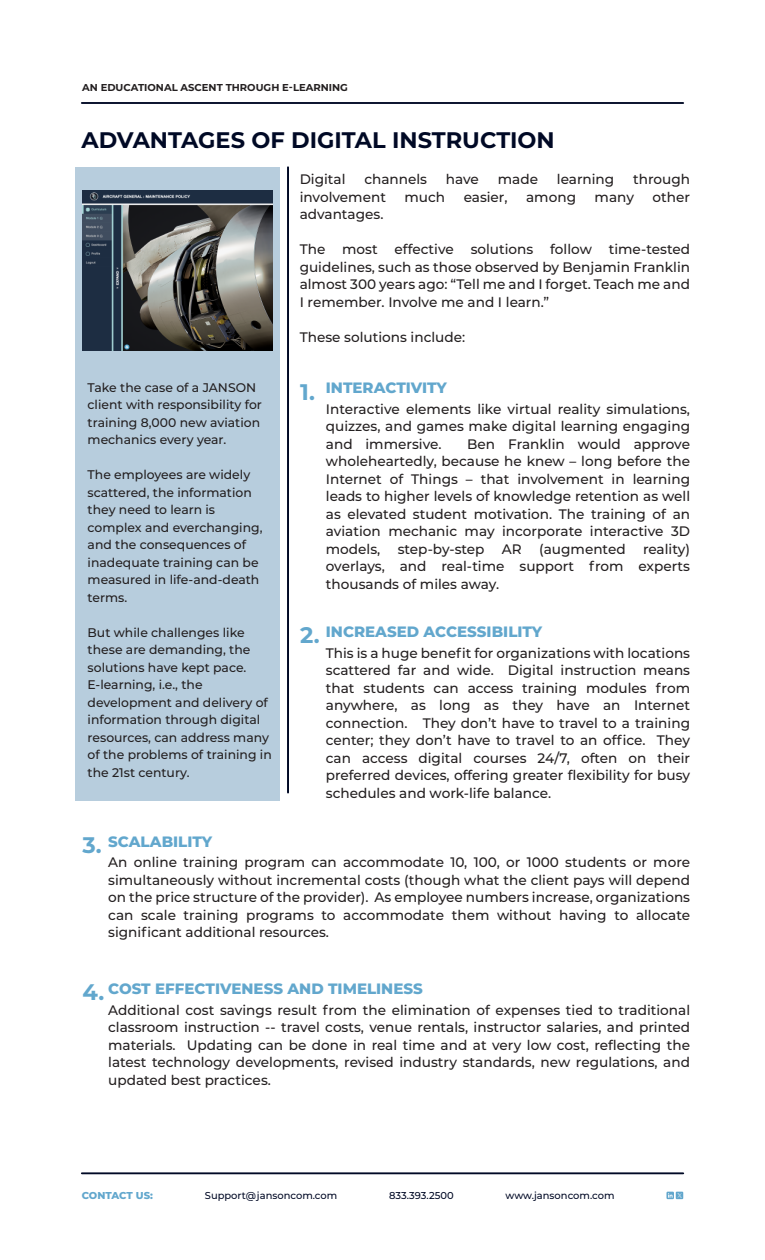
<style>
.page{position:relative;width:765px;height:1260px;background:#fff}
.page>*{position:absolute;margin:0;border:0;box-sizing:border-box;transform-origin:0 0}
.t1{font:700 22.5px "Montserrat";color:#000925}
.t2{font:800 15px "Montserrat";color:#62a7cd}
.t3{font:500 13.75px/17.5px "Montserrat";color:#231f20;text-align:justify}
.t4{font:500 12.5px/17.5px "Montserrat";color:#231f20}
.t5{font:500 10px "Montserrat";color:#000925}
.t6{font:700 10px "Montserrat";color:#231f20}
.t7{font:800 10px "Montserrat";letter-spacing:-.005em;color:#62a7cd}
.s1{font-weight:700;font-size:22.5px}
</style>
<div class="page">
<div style="left:75px;top:168px;width:205px;height:633px;background:#b7cddd"></div>
<img style="left:83px;top:191px;width:190px;height:160px">
<hr style="left:82px;top:102px;width:601px;height:2px;background:#000925">
<hr style="left:287px;top:167px;width:2px;height:626px;background:#000925">
<hr style="left:82px;top:1172px;width:601px;height:2px;background:#000925">
<div style="left:666px;top:1192px;width:8px;height:7px;background:#61a6cc"></div>
<div style="left:676px;top:1192px;width:7px;height:7px;background:#61a6cc"></div>
<svg style="left:668px;top:1193px;width:14px;height:5px"></svg>
<p class="t6" style="left:82px;top:80px;width:267px">AN EDUCATIONAL ASCENT THROUGH E-LEARNING</p>
<h1 class="t1" style="left:82px;top:124px;width:475px">ADVANTAGES OF DIGITAL INSTRUCTION</h1>
<p class="t4" style="left:88px;top:378px;width:176px">Take the case of a JANSON client with responsibility for training 8,000 new aviation mechanics every year.</p>
<p class="t4" style="left:88px;top:466px;width:176px">The employees are widely scattered, the information they need to learn is complex and everchanging, and the consequences of inadequate training can be measured in life-and-death terms.</p>
<p class="t4" style="left:88px;top:623px;width:186px">But while challenges like these are demanding, the solutions have kept pace.<br>E-learning, i.e., the development and delivery of information through digital resources, can address many of the problems of training in the 21st century.</p>
<p class="t2" style="left:83px;top:830px;width:131px"><span class="s1">3.</span> SCALABILITY</p>
<p class="t3" style="left:300px;top:170px;width:47px">Digital</p>
<p class="t3" style="left:364px;top:170px;width:64px">channels</p>
<p class="t3" style="left:446px;top:170px;width:35px">have</p>
<p class="t3" style="left:498px;top:170px;width:42px">made</p>
<p class="t3" style="left:557px;top:170px;width:59px">learning</p>
<p class="t3" style="left:633px;top:170px;width:58px">through</p>
<p class="t3" style="left:300px;top:187px;width:88px">involvement</p>
<p class="t3" style="left:405px;top:187px;width:42px">much</p>
<p class="t3" style="left:464px;top:187px;width:45px">easier,</p>
<p class="t3" style="left:526px;top:187px;width:51px">among</p>
<p class="t3" style="left:595px;top:187px;width:41px">many</p>
<p class="t3" style="left:653px;top:187px;width:39px">other</p>
<p class="t3" style="left:300px;top:205px;width:85px">advantages.</p>
<p class="t3" style="left:300px;top:240px;width:392px">The most effective solutions follow time-tested guidelines, such as those observed by Benjamin Franklin almost 300 years ago: “Tell me and I forget. Teach me and I remember. Involve me and I learn.”</p>
<p class="t3" style="left:300px;top:327px;width:167px">These solutions include:</p>
<p class="t2" style="left:300px;top:377px;width:148px"><span class="s1">1.</span> INTERACTIVITY</p>
<p class="t3" style="left:326px;top:400px;width:366px">Interactive elements like virtual reality simulations, quizzes, and games make digital learning engaging and immersive.</p>
<p class="t3" style="left:326px;top:435px;width:366px;text-indent:141px">Ben Franklin would approve wholeheartedly, because he knew – long before the Internet of Things – that involvement in learning leads to higher levels of knowledge retention as well as elevated student motivation. The training of an aviation mechanic may incorporate interactive 3D models,</p>
<p class="t3" style="left:326px;top:540px;width:366px;text-indent:317px">reality) overlays, and real-time support from experts thousands of miles away.</p>
<p class="t3" style="left:398px;top:540px;width:88px">step-by-step</p>
<p class="t3" style="left:502px;top:540px;width:21px">AR</p>
<p class="t3" style="left:539px;top:540px;width:88px">(augmented</p>
<p class="t2" style="left:300px;top:621px;width:244px"><span class="s1">2.</span> INCREASED ACCESSIBILITY</p>
<p class="t3" style="left:326px;top:643px;width:366px">This is a huge benefit for organizations with locations scattered far and wide. Digital instruction means that students can access training modules from anywhere, as long as they have an Internet connection. They don’t have to travel to a training center; they don’t have to travel to an office. They can access digital courses 24/7, often on their preferred devices, offering greater flexibility for busy schedules and work-life balance.</p>
<p class="t3" style="left:108px;top:853px;width:583px">An online training program can accommodate 10, 100, or 1000 students or more simultaneously without incremental costs (though what the client pays will depend on the price structure of the provider). As employee numbers increase, organizations can scale training programs to accommodate them without having to allocate significant additional resources.</p>
<p class="t2" style="left:83px;top:978px;width:342px"><span class="s1">4.</span> COST EFFECTIVENESS AND TIMELINESS</p>
<p class="t3" style="left:108px;top:1000px;width:583px">Additional cost savings result from the elimination of expenses tied to traditional classroom instruction -- travel costs, venue rentals, instructor salaries, and printed materials. Updating can be done in real time and at very low cost, reflecting the latest technology developments, revised industry standards, new regulations, and updated best practices.</p>
<p class="t7" style="left:82px;top:1188px;width:73px">CONTACT US:</p>
<p class="t5" style="left:205px;top:1188px;width:134px">Support@jansoncom.com</p>
<p class="t5" style="left:389px;top:1188px;width:66px">833.393.2500</p>
<p class="t5" style="left:506px;top:1188px;width:110px">www.jansoncom.com</p>
</div>
